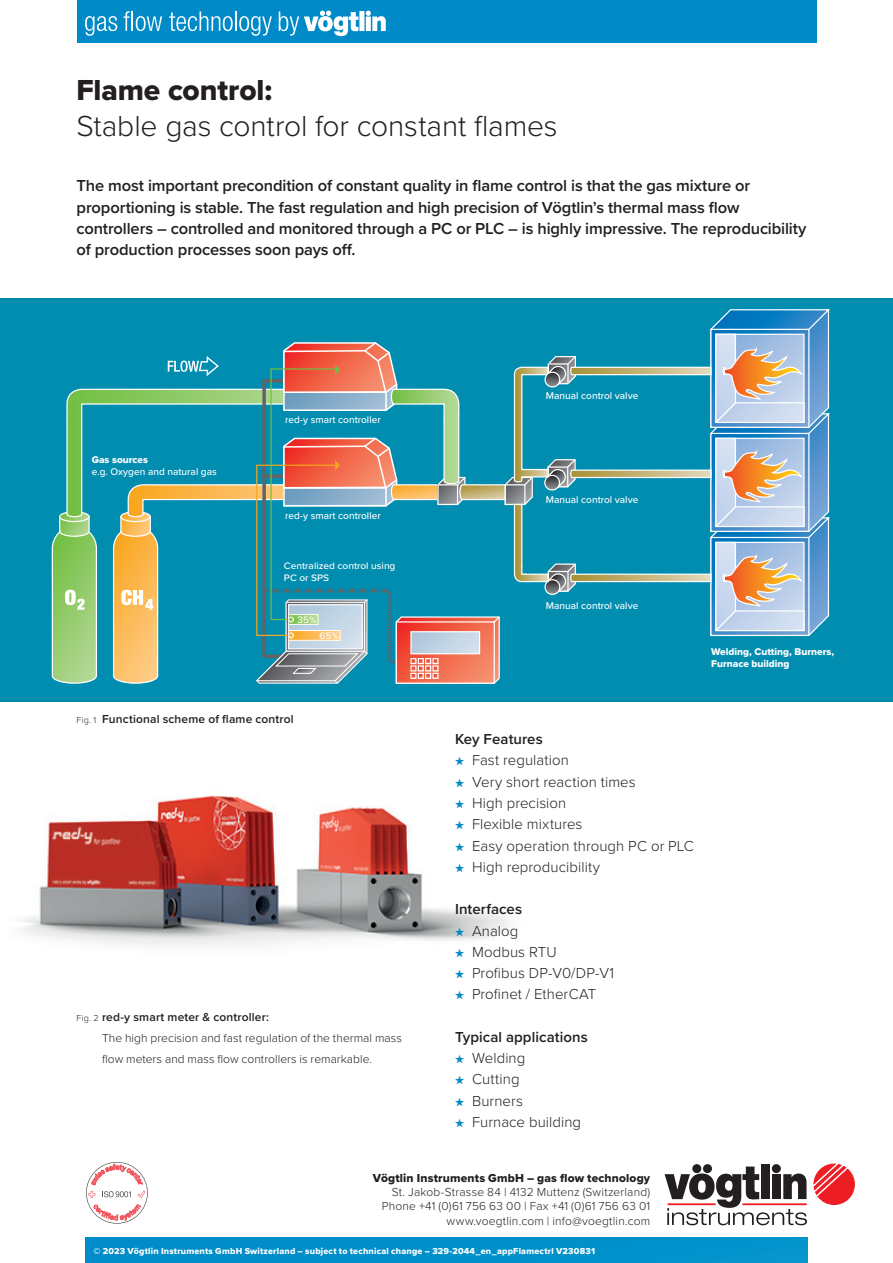
<style>
.page{position:relative;width:893px;height:1263px;background:#fff}
.page>*{position:absolute;margin:0;border:0;box-sizing:border-box;transform-origin:0 0}
.t1{font:300 30px "Proxima Nova";letter-spacing:-.005em;color:#231f20}
.t2{font:30px "Proxima Nova Extrabld";letter-spacing:-.005em;color:#231f20}
.t3{font:600 16.5px/21.3px "Proxima Nova";letter-spacing:-.01em;color:#231f20}
.t4{font:300 15px "Proxima Nova";letter-spacing:.005em;color:#231f20}
.t5{font:600 15px "Proxima Nova";letter-spacing:.005em;color:#231f20}
.t6{font:300 12px/21.3px "Proxima Nova";letter-spacing:.005em;color:#231f20}
.t7{font:12px "Proxima Nova Extrabld";letter-spacing:.015em;color:#231f20}
.t8{font:600 12px "Proxima Nova";letter-spacing:.015em;color:#231f20}
.t9{font:500 10.05px "Proxima Nova";color:#fff}
.t10{font:10.05px/12.1px "Proxima Nova Extrabld";color:#fff}
.t11{font:500 9.75px/11.7px "Proxima Nova";color:#fff;scale:1.04 1}
.t12{font:9px "Proxima Nova Extrabld";letter-spacing:.02em;color:#fff}
.s1{font-weight:300;font-size:9px}
.s2{font-size:9px}
.s3{font-weight:600}
.s4{font-size:12px;color:#008ac7}
</style>
<div class="page">
<img style="left:22px;top:795px;width:487px;height:151px">
<div style="left:77px;top:0;width:739px;height:43px;background:#008ac7"></div>
<svg style="left:85px;top:16px;width:32px;height:20px"></svg>
<svg style="left:124px;top:11px;width:38px;height:20px"></svg>
<svg style="left:169px;top:11px;width:64px;height:20px"></svg>
<hr style="left:235px;top:11px;width:2px;height:20px;background:#fff">
<svg style="left:239px;top:16px;width:33px;height:20px"></svg>
<svg style="left:279px;top:11px;width:107px;height:25px"></svg>
<div style="left:0;top:298px;width:893px;height:404px;background:#008db0"></div>
<svg style="left:51px;top:309px;width:779px;height:375px"></svg>
<div style="left:85px;top:1237px;width:723px;height:26px;background:#008fca"></div>
<svg style="left:86px;top:1162px;width:62px;height:62px"></svg>
<svg style="left:772px;top:1164px;width:9px;height:9px"></svg>
<div style="left:761px;top:1165px;width:9px;height:34px;background:#231f20"></div>
<svg style="left:665px;top:1166px;width:142px;height:59px"></svg>
<hr style="left:668px;top:1203px;width:48px;height:2px;background:#ee1d23">
<hr style="left:742px;top:1203px;width:65px;height:2px;background:#ee1d23">
<svg style="left:813px;top:1163px;width:42px;height:42px"></svg>
<div style="left:692px;top:1164px;width:9px;height:9px;background:#231f20;border-radius:50%"></div>
<div style="left:703px;top:1164px;width:9px;height:9px;background:#231f20;border-radius:50%"></div>
<h1 class="t2" style="left:77px;top:68px;width:197px">Flame control:</h1>
<h1 class="t1" style="left:77px;top:104px;width:483px">Stable gas control for constant flames</h1>
<p class="t3" style="left:77px;top:175px;width:731px">The most important precondition of constant quality in flame control is that the gas mixture or proportioning is stable. The fast regulation and high precision of Vögtlin’s thermal mass flow controllers – controlled and monitored through a PC or PLC – is highly impressive. The reproducibility of production processes soon pays off.</p>
<p class="t10" style="left:92px;top:453px;width:58px">Gas sources</p>
<p class="t9" style="left:92px;top:464px;width:127px">e.g. Oxygen and natural gas</p>
<p class="t9" style="left:285px;top:412px;width:97px">red-y smart controller</p>
<p class="t9" style="left:285px;top:508px;width:97px">red-y smart controller</p>
<p class="t11" style="left:284px;top:560px;width:109px">Centralized control using<br>PC or SPS</p>
<p class="t11" style="left:297px;top:614px;width:20px">35%</p>
<p class="t11" style="left:319px;top:630px;width:20px">65%</p>
<p class="t9" style="left:546px;top:388px;width:94px">Manual control valve</p>
<p class="t9" style="left:546px;top:492px;width:94px">Manual control valve</p>
<p class="t9" style="left:546px;top:598px;width:94px">Manual control valve</p>
<p class="t10" style="left:711px;top:645px;width:124px">Welding, Cutting, Burners,<br>Furnace building</p>
<p class="t8" style="left:77px;top:710px;width:219px"><span class="s1">Fig. 1</span> Functional scheme of flame control</p>
<p class="t6" style="left:102px;top:1005px;width:301px;text-indent:-26px"><span class="s2">Fig. 2</span> <span class="s3">red-y smart meter &amp; controller:<br></span>The high precision and fast regulation of the thermal mass flow meters and mass flow controllers is remarkable.</p>
<p class="t5" style="left:455px;top:728px;width:89px">Key Features</p>
<p class="t4" style="left:455px;top:749px;width:115px"><span class="s4">★</span> Fast regulation</p>
<p class="t4" style="left:455px;top:770px;width:182px"><span class="s4">★</span> Very short reaction times</p>
<p class="t4" style="left:455px;top:792px;width:113px"><span class="s4">★</span> High precision</p>
<p class="t4" style="left:455px;top:813px;width:129px"><span class="s4">★</span> Flexible mixtures</p>
<p class="t4" style="left:455px;top:834px;width:241px"><span class="s4">★</span> Easy operation through PC or PLC</p>
<p class="t4" style="left:455px;top:855px;width:147px"><span class="s4">★</span> High reproducibility</p>
<p class="t5" style="left:455px;top:898px;width:69px">Interfaces</p>
<p class="t4" style="left:455px;top:919px;width:65px"><span class="s4">★</span> Analog</p>
<p class="t4" style="left:455px;top:941px;width:103px"><span class="s4">★</span> Modbus RTU</p>
<p class="t4" style="left:455px;top:962px;width:160px"><span class="s4">★</span> Profibus DP-V0/DP-V1</p>
<p class="t4" style="left:455px;top:983px;width:143px"><span class="s4">★</span> Profinet / EtherCAT</p>
<p class="t5" style="left:455px;top:1026px;width:134px">Typical applications</p>
<p class="t4" style="left:455px;top:1047px;width:72px"><span class="s4">★</span> Welding</p>
<p class="t4" style="left:455px;top:1068px;width:66px"><span class="s4">★</span> Cutting</p>
<p class="t4" style="left:455px;top:1089px;width:70px"><span class="s4">★</span> Burners</p>
<p class="t4" style="left:455px;top:1111px;width:128px"><span class="s4">★</span> Furnace building</p>
<p class="t7" style="left:373px;top:1168px;width:279px">Vögtlin Instruments GmbH – gas flow technology</p>
<p class="t6" style="left:382px;top:1184px;width:270px;line-height:14.4px;text-align:right">St. Jakob-Strasse 84 | 4132 Muttenz (Switzerland)<br>Phone +41 (0)61 756 63 00 | Fax +41 (0)61 756 63 01 www.voegtlin.com | info@voegtlin.com</p>
<p class="t12" style="left:94px;top:1244px;width:503px">© 2023 Vögtlin Instruments GmbH Switzerland – subject to technical change – 329-2044_en_appFlamectrl V230831</p>
</div>
